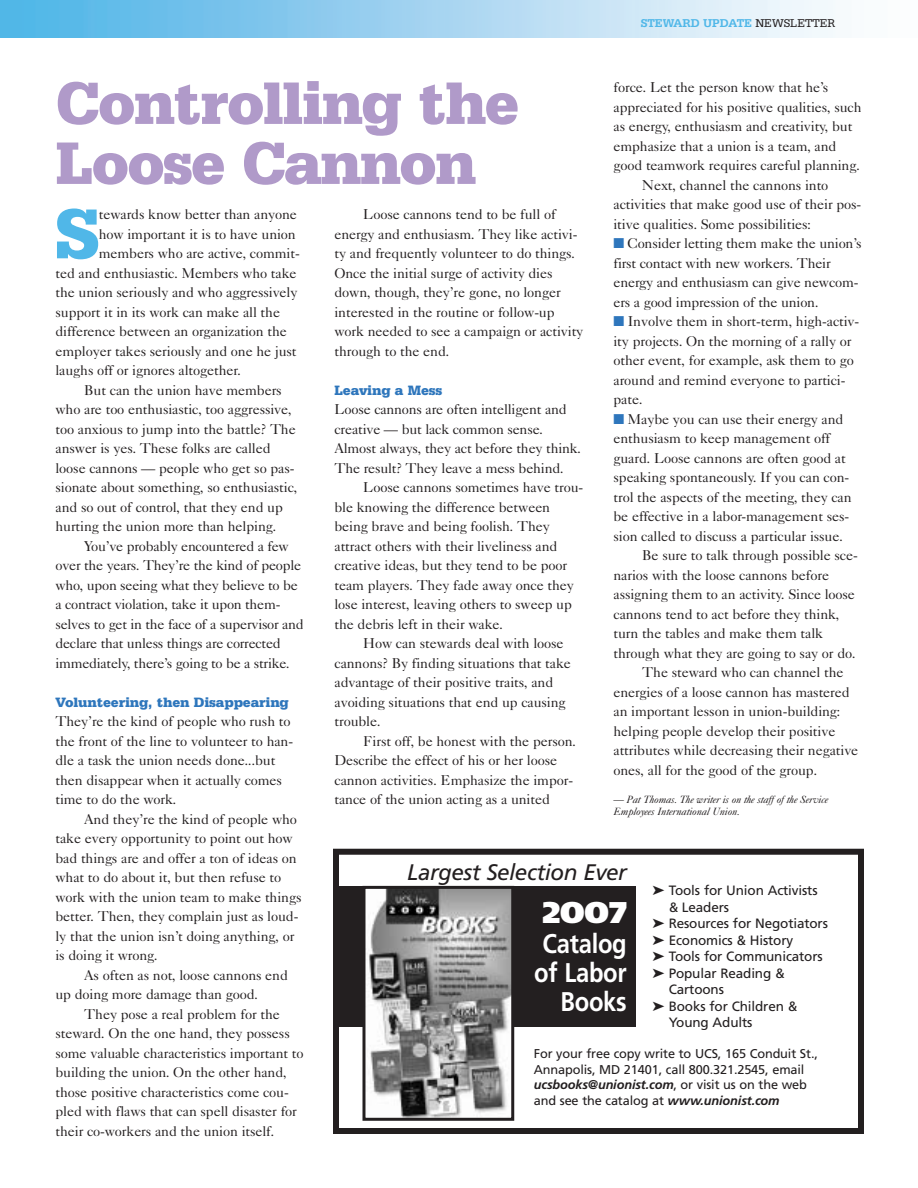
<style>
.page{position:relative;width:918px;height:1188px;background:#fff}
.page>*{position:absolute;margin:0;border:0;box-sizing:border-box;transform-origin:0 0}
.t1{font:900 74.25px "Serifa BT";color:#50b7e8}
.t2{font:900 63px/60px "Serifa BT";letter-spacing:-.035em;color:#b09ac9}
.t3{font:900 30px "Frutiger";color:#fff}
.t4{font:700 27px/29.4px "Frutiger";letter-spacing:-.01em;color:#fff;text-align:right;scale:.88 1}
.t5{font:italic 22.5px "Frutiger";letter-spacing:-.02em;color:#231f20}
.t6{font:14.25px/19.5px "Caslon Five Forty";letter-spacing:-.01em;color:#231f20}
.t7{font:900 14.25px "Serifa BT";letter-spacing:-.01em;color:#2e76bc}
.t8{font:13.5px "Frutiger";letter-spacing:-.01em;color:#231f20}
.t9{font:12.75px/15.8px "Frutiger";letter-spacing:-.01em;color:#231f20}
.t10{font:700 12px "Serifa BT";letter-spacing:-.005em;color:#50b7e8}
.t11{font:italic 10.5px/12px "Caslon Five Forty";letter-spacing:-.015em;color:#231f20}
.s1{font-weight:400;color:#231f20}
.s2{color:#2e76bc}
.s3{font-weight:700;font-style:italic}
</style>
<div class="page">
<img style="left:0;top:0;width:835px;height:38px">
<div style="left:333px;top:849px;width:531px;height:285px;border:6px solid #231f20"></div>
<div style="left:335px;top:886px;width:301px;height:141px;background:#231f20"></div>
<img style="left:366px;top:890px;width:144px;height:227px">
<div style="left:362px;top:886px;width:152px;height:235px;border:3px solid #231f20"></div>
<p class="t10" style="left:641px;top:19px;width:196px">STEWARD UPDATE <span class="s1">NEWSLETTER</span></p>
<h2 class="t2" style="left:56px;top:79px;width:465px">Controlling the<br>Loose Cannon</h2>
<p class="t6" style="left:614px;top:79px;width:216px">force. Let the person know that he’s</p>
<p class="t6" style="left:614px;top:99px;width:250px">appreciated for his positive qualities, such</p>
<p class="t6" style="left:614px;top:118px;width:241px">as energy, enthusiasm and creativity, but</p>
<p class="t6" style="left:614px;top:138px;width:224px">emphasize that a union is a team, and</p>
<p class="t6" style="left:614px;top:157px;width:248px">good teamwork requires careful planning.</p>
<p class="t6" style="left:642px;top:177px;width:188px">Next, channel the cannons into</p>
<p class="t6" style="left:614px;top:196px;width:249px">activities that make good use of their pos-</p>
<p class="t6" style="left:614px;top:216px;width:199px">itive qualities. Some possibilities:</p>
<p class="t6" style="left:614px;top:235px;width:250px"><span class="s2">■</span> Consider letting them make the union’s first contact with new workers. Their energy and enthusiasm can give newcom&shy;ers a good impression of the union.</p>
<p class="t6" style="left:614px;top:313px;width:247px"><span class="s2">■</span> Involve them in short-term, high-activ&shy;ity projects. On the morning of a rally or other event, for example, ask them to go around and remind everyone to partici&shy;pate.</p>
<p class="t6" style="left:614px;top:411px;width:232px"><span class="s2">■</span> Maybe you can use their energy and</p>
<p class="t6" style="left:614px;top:430px;width:218px">enthusiasm to keep management off</p>
<p class="t6" style="left:614px;top:450px;width:234px">guard. Loose cannons are often good at</p>
<p class="t6" style="left:614px;top:469px;width:237px">speaking spontaneously. If you can con-</p>
<p class="t6" style="left:614px;top:489px;width:240px">trol the aspects of the meeting, they can</p>
<p class="t6" style="left:614px;top:508px;width:237px">be effective in a labor-management ses-</p>
<p class="t6" style="left:614px;top:528px;width:231px">sion called to discuss a particular issue.</p>
<p class="t6" style="left:642px;top:547px;width:217px">Be sure to talk through possible sce-</p>
<p class="t6" style="left:614px;top:567px;width:217px">narios with the loose cannons before</p>
<p class="t6" style="left:614px;top:586px;width:243px">assigning them to an activity. Since loose</p>
<p class="t6" style="left:614px;top:606px;width:228px">cannons tend to act before they think,</p>
<p class="t6" style="left:614px;top:625px;width:211px">turn the tables and make them talk</p>
<p class="t6" style="left:614px;top:645px;width:244px">through what they are going to say or do.</p>
<p class="t6" style="left:642px;top:664px;width:203px">The steward who can channel the</p>
<p class="t6" style="left:614px;top:684px;width:238px">energies of a loose cannon has mastered</p>
<p class="t6" style="left:614px;top:703px;width:228px">an important lesson in union-building:</p>
<p class="t6" style="left:614px;top:723px;width:223px">helping people develop their positive</p>
<p class="t6" style="left:614px;top:742px;width:246px">attributes while decreasing their negative</p>
<p class="t6" style="left:614px;top:762px;width:205px">ones, all for the good of the group.</p>
<p class="t11" style="left:614px;top:795px;width:216px">— Pat Thomas. The writer is on the staff of the Service<br>Employees International Union.</p>
<h1 class="t1" style="left:56px;top:210px;width:46px">S</h1>
<p class="t6" style="left:99px;top:206px;width:200px">tewards know better than anyone</p>
<p class="t6" style="left:335px;top:206px;width:250px;text-indent:29px">Loose cannons tend to be full of energy and enthusiasm. They like activi&shy;ty and frequently volunteer to do things.<br>Once the initial surge of activity dies down, though, they’re gone, no longer interested in the routine or follow-up work needed to see a campaign or activity through to the end.</p>
<p class="t7" style="left:334px;top:385px;width:109px">Leaving a Mess</p>
<p class="t6" style="left:334px;top:401px;width:248px">Loose cannons are often intelligent and creative — but lack common sense.<br>Almost always, they act before they think.<br>The result? They leave a mess behind.</p>
<p class="t6" style="left:334px;top:479px;width:250px;text-indent:29px">Loose cannons sometimes have trou&shy;ble knowing the difference between being brave and being foolish. They attract others with their liveliness and creative ideas, but they tend to be poor team players. They fade away once they lose interest, leaving others to sweep up the debris left in their wake.</p>
<p class="t6" style="left:334px;top:635px;width:238px;text-indent:29px">How can stewards deal with loose cannons? By finding situations that take advantage of their positive traits, and avoiding situations that end up causing trouble.</p>
<p class="t6" style="left:334px;top:733px;width:243px;text-indent:29px">First off, be honest with the person.<br>Describe the effect of his or her loose cannon activities. Emphasize the impor&shy;tance of the union acting as a united</p>
<p class="t6" style="left:99px;top:226px;width:199px">how important it is to have union</p>
<p class="t6" style="left:99px;top:245px;width:202px">members who are active, commit-</p>
<p class="t6" style="left:56px;top:265px;width:243px">ted and enthusiastic. Members who take</p>
<p class="t6" style="left:56px;top:284px;width:244px">the union seriously and who aggressively</p>
<p class="t6" style="left:56px;top:304px;width:226px">support it in its work can make all the</p>
<p class="t6" style="left:56px;top:323px;width:233px">difference between an organization the</p>
<p class="t6" style="left:56px;top:343px;width:243px">employer takes seriously and one he just</p>
<p class="t6" style="left:56px;top:362px;width:187px">laughs off or ignores altogether.</p>
<p class="t6" style="left:84px;top:382px;width:199px">But can the union have members</p>
<p class="t6" style="left:56px;top:401px;width:238px">who are too enthusiastic, too aggressive,</p>
<p class="t6" style="left:56px;top:421px;width:242px">too anxious to jump into the battle? The</p>
<p class="t6" style="left:56px;top:440px;width:217px">answer is yes. These folks are called</p>
<p class="t6" style="left:56px;top:460px;width:241px">loose cannons — people who get so pas-</p>
<p class="t6" style="left:56px;top:479px;width:243px">sionate about something, so enthusiastic,</p>
<p class="t6" style="left:56px;top:499px;width:229px">and so out of control, that they end up</p>
<p class="t6" style="left:56px;top:518px;width:222px">hurting the union more than helping.</p>
<p class="t6" style="left:84px;top:538px;width:206px">You’ve probably encountered a few</p>
<p class="t6" style="left:56px;top:557px;width:247px">over the years. They’re the kind of people</p>
<p class="t6" style="left:56px;top:577px;width:244px">who, upon seeing what they believe to be</p>
<p class="t6" style="left:56px;top:596px;width:226px">a contract violation, take it upon them-</p>
<p class="t6" style="left:56px;top:616px;width:250px">selves to get in the face of a supervisor and</p>
<p class="t6" style="left:56px;top:635px;width:227px">declare that unless things are corrected</p>
<p class="t6" style="left:56px;top:655px;width:236px">immediately, there’s going to be a strike.</p>
<p class="t7" style="left:56px;top:697px;width:235px">Volunteering, then Disappearing</p>
<p class="t6" style="left:56px;top:713px;width:239px">They’re the kind of people who rush to the front of the line to volunteer to han&shy;dle a task the union needs done...but then disappear when it actually comes time to do the work.</p>
<p class="t6" style="left:56px;top:811px;width:248px;text-indent:29px">And they’re the kind of people who take every opportunity to point out how bad things are and offer a ton of ideas on what to do about it, but then refuse to work with the union team to make things better. Then, they complain just as loud&shy;ly that the union isn’t doing anything, or is doing it wrong.</p>
<p class="t6" style="left:56px;top:967px;width:234px;text-indent:29px">As often as not, loose cannons end up doing more damage than good.</p>
<p class="t6" style="left:56px;top:1006px;width:250px;text-indent:29px">They pose a real problem for the steward. On the one hand, they possess some valuable characteristics important to building the union. On the other hand, those positive characteristics come cou&shy;pled with flaws that can spell disaster for their co-workers and the union itself.</p>
<h3 class="t5" style="left:407px;top:863px;width:221px">Largest Selection Ever</h3>
<h3 class="t3" style="left:542px;top:901px;width:86px">2OO7</h3>
<h3 class="t4" style="left:534px;top:931px;width:107px">Catalog of Labor<br>Books</h3>
<p class="t9" style="left:534px;top:1046px;width:286px">For your free copy write to UCS, 165 Conduit St., Annapolis, MD 21401, call 800.321.2545, email <span class="s3">ucsbooks@unionist.com</span>, or visit us on the web and see the catalog at <span class="s3">www.unionist.com</span></p>
<p class="t8" style="left:653px;top:885px;width:166px">➤ Tools for Union Activists</p>
<p class="t8" style="left:669px;top:902px;width:62px">&amp; Leaders</p>
<p class="t8" style="left:653px;top:918px;width:177px">➤ Resources for Negotiators</p>
<p class="t8" style="left:653px;top:935px;width:142px">➤ Economics &amp; History</p>
<p class="t8" style="left:653px;top:951px;width:172px">➤ Tools for Communicators</p>
<p class="t8" style="left:653px;top:968px;width:134px">➤ Popular Reading &amp;</p>
<p class="t8" style="left:669px;top:984px;width:57px">Cartoons</p>
<p class="t8" style="left:653px;top:1001px;width:146px">➤ Books for Children &amp;</p>
<p class="t8" style="left:669px;top:1017px;width:85px">Young Adults</p>
</div>
